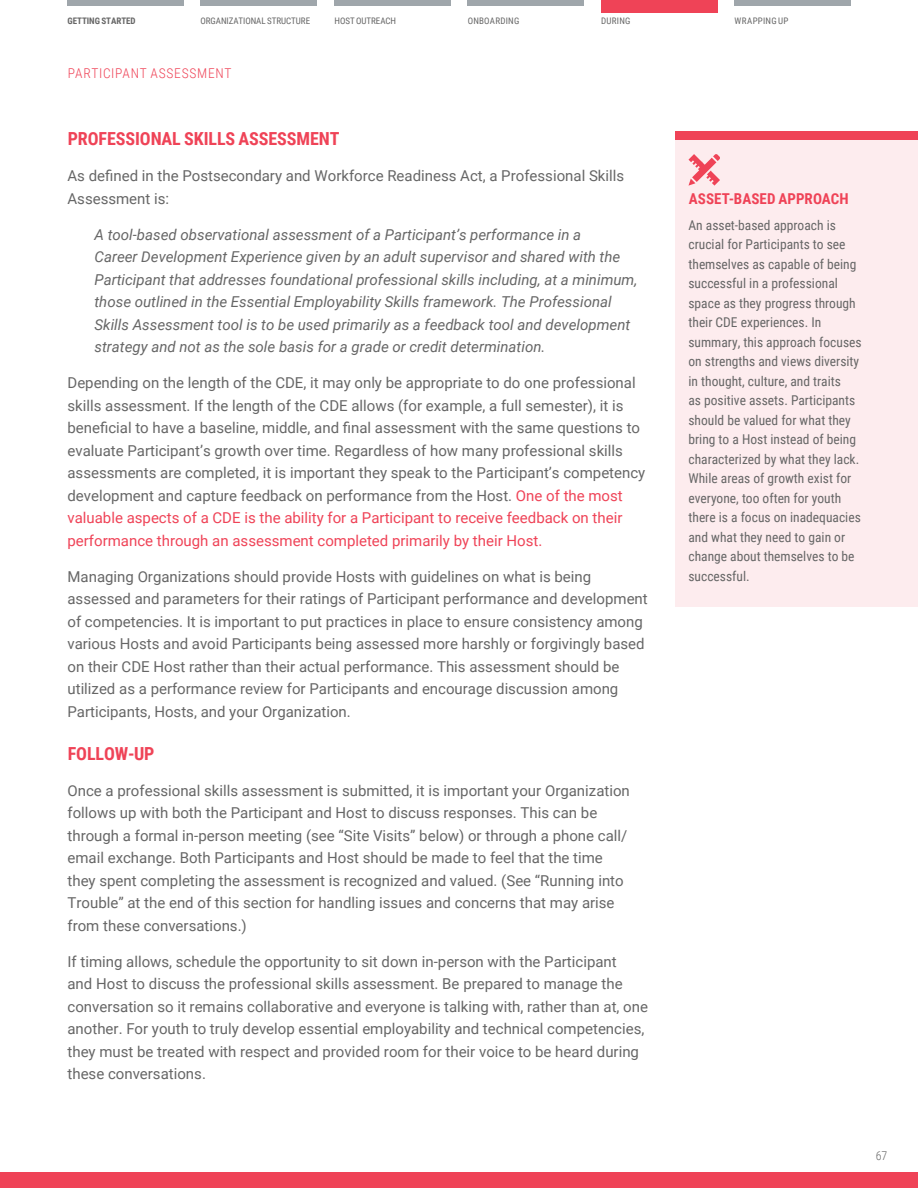
<style>
.page{position:relative;width:918px;height:1188px;background:#fff}
.page>*{position:absolute;margin:0;border:0;box-sizing:border-box;transform-origin:0 0}
.t1{font:700 18px "Roboto Condensed";letter-spacing:-.005em;color:#ef4357}
.t2{font:15px/22.5px "Roboto";color:#666}
.t3{font:italic 15px/22.5px "Roboto";color:#666}
.t4{font:700 15px "Roboto Condensed";letter-spacing:.005em;color:#ef4357}
.t5{font:13.5px/19.5px "Roboto Condensed";color:#666}
.t6{font:300 13.5px "Roboto Condensed";letter-spacing:.05em;color:#ef4357}
.t7{font:300 12px "Roboto Condensed";color:#666}
.t8{font:9px "Roboto Condensed";letter-spacing:-.005em;color:#666}
.t9{font:700 9px "Roboto Condensed";letter-spacing:-.005em;color:#666}
.t10{font:9px "Roboto Condensed";letter-spacing:.025em;color:#666}
.t11{font:9px "Roboto Condensed";letter-spacing:.03em;color:#666}
.s1{color:#ef4357}
</style>
<div class="page">
<div style="left:0;top:1173px;width:918px;height:15px;background:#ef4357"></div>
<div style="left:601px;top:0;width:116px;height:12px;background:#ef4357"></div>
<div style="left:200px;top:0;width:116px;height:5px;background:#9fa6ab"></div>
<div style="left:67px;top:0;width:117px;height:5px;background:#9fa6ab"></div>
<div style="left:334px;top:0;width:117px;height:5px;background:#9fa6ab"></div>
<div style="left:468px;top:0;width:116px;height:5px;background:#9fa6ab"></div>
<div style="left:734px;top:0;width:117px;height:5px;background:#9fa6ab"></div>
<div style="left:675px;top:140px;width:243px;height:467px;background:#fdecee"></div>
<svg style="left:688px;top:154px;width:32px;height:32px"></svg>
<div style="left:675px;top:132px;width:243px;height:8px;background:#ef4357"></div>
<p class="t9" style="left:68px;top:15px;width:70px">GETTING STARTED</p>
<p class="t8" style="left:201px;top:15px;width:111px">ORGANIZATIONAL STRUCTURE</p>
<p class="t8" style="left:334px;top:15px;width:63px">HOST OUTREACH</p>
<p class="t10" style="left:468px;top:15px;width:53px">ONBOARDING</p>
<p class="t8" style="left:601px;top:15px;width:31px">DURING</p>
<p class="t11" style="left:735px;top:15px;width:55px">WRAPPING UP</p>
<p class="t6" style="left:68px;top:63px;width:165px">PARTICIPANT ASSESSMENT</p>
<p class="t1" style="left:68px;top:126px;width:273px">PROFESSIONAL SKILLS ASSESSMENT</p>
<p class="t2" style="left:68px;top:164px;width:558px">As defined in the Postsecondary and Workforce Readiness Act, a Professional Skills<br>Assessment is:</p>
<p class="t3" style="left:94px;top:222px;width:544px">A tool-based observational assessment of a Participant’s performance in a<br>Career Development Experience given by an adult supervisor and shared with the Participant that addresses foundational professional skills including, at a minimum, those outlined in the Essential Employability Skills framework. The Professional Skills Assessment tool is to be used primarily as a feedback tool and development strategy and not as the sole basis for a grade or credit determination.</p>
<p class="t2" style="left:68px;top:371px;width:579px">Depending on the length of the CDE, it may only be appropriate to do one professional skills assessment. If the length of the CDE allows (for example, a full semester), it is beneficial to have a baseline, middle, and final assessment with the same questions to evaluate Participant’s growth over time. Regardless of how many professional skills assessments are completed, it is important they speak to the Participant’s competency development and capture feedback on performance from the Host. <span class="s1">One of the most valuable aspects of a CDE is the ability for a Participant to receive feedback on their performance through an assessment completed primarily by their Host.</span></p>
<p class="t2" style="left:68px;top:564px;width:582px">Managing Organizations should provide Hosts with guidelines on what is being assessed and parameters for their ratings of Participant performance and development of competencies. It is important to put practices in place to ensure consistency among various Hosts and avoid Participants being assessed more harshly or forgivingly based on their CDE Host rather than their actual performance. This assessment should be utilized as a performance review for Participants and encourage discussion among Participants, Hosts, and your Organization.</p>
<p class="t1" style="left:68px;top:741px;width:88px">FOLLOW-UP</p>
<p class="t2" style="left:68px;top:779px;width:564px">Once a professional skills assessment is submitted, it is important your Organization follows up with both the Participant and Host to discuss responses. This can be through a formal in-person meeting (see “Site Visits” below) or through a phone call/ email exchange. Both Participants and Host should be made to feel that the time they spent completing the assessment is recognized and valued. (See “Running into Trouble” at the end of this section for handling issues and concerns that may arise from these conversations.)</p>
<p class="t2" style="left:68px;top:950px;width:582px">If timing allows, schedule the opportunity to sit down in-person with the Participant<br>and Host to discuss the professional skills assessment. Be prepared to manage the conversation so it remains collaborative and everyone is talking with, rather than at, one another. For youth to truly develop essential employability and technical competencies, they must be treated with respect and provided room for their voice to be heard during these conversations.</p>
<p class="t4" style="left:689px;top:188px;width:161px">ASSET-BASED APPROACH</p>
<p class="t5" style="left:688px;top:215px;width:175px">An asset-based approach is crucial for Participants to see themselves as capable of being successful in a professional space as they progress through their CDE experiences. In summary, this approach focuses on strengths and views diversity in thought, culture, and traits<br>as positive assets. Participants should be valued for what they bring to a Host instead of being characterized by what they lack.<br>While areas of growth exist for everyone, too often for youth there is a focus on inadequacies and what they need to gain or change about themselves to be successful.</p>
<p class="t7" style="left:876px;top:1147px;width:13px">67</p>
</div>
